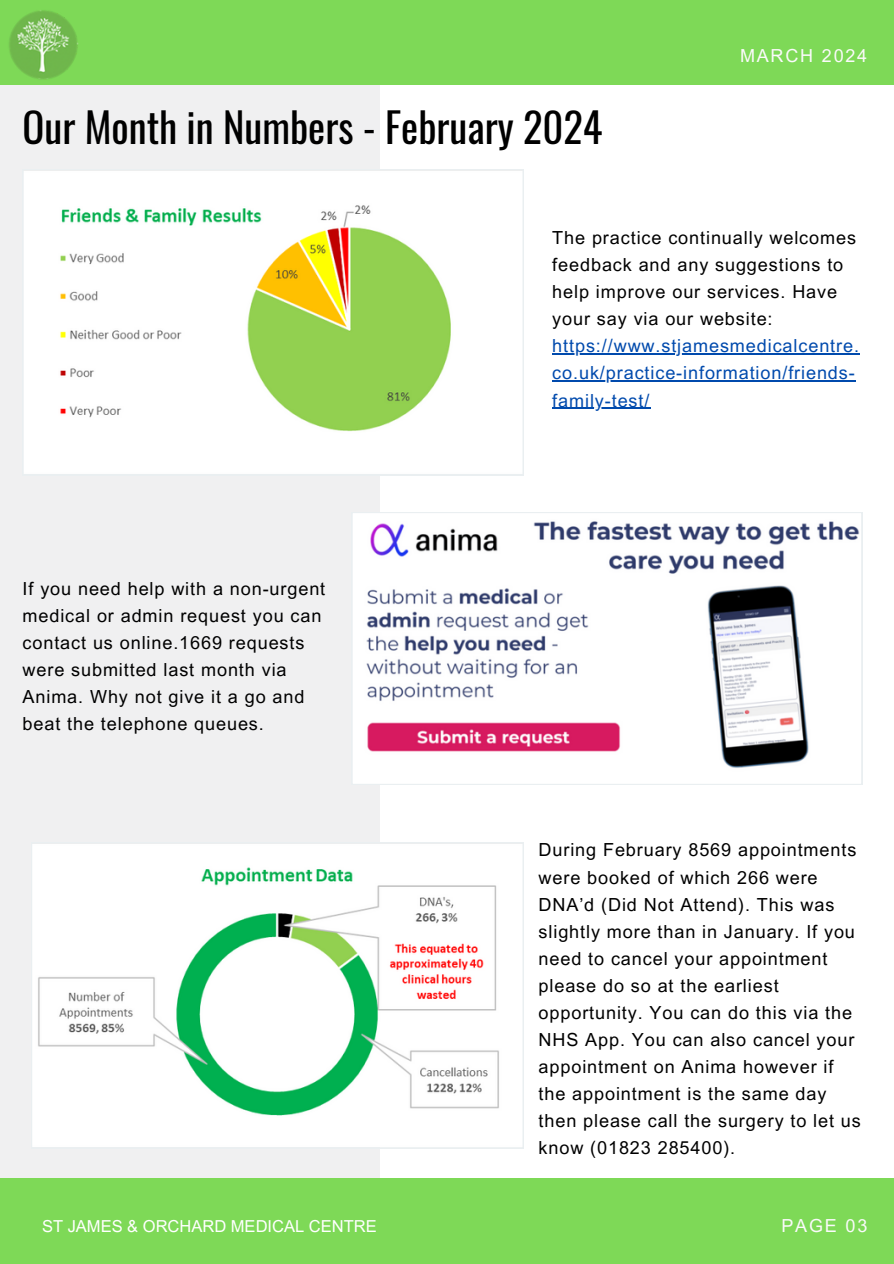
<style>
.page{position:relative;width:894px;height:1264px;background:#fff}
.page>*{position:absolute;margin:0;border:0;box-sizing:border-box;transform-origin:0 0}
.t1{font:40.65px "Oswald";color:#000}
.t2{font:18px/27px "Arial MT Pro";letter-spacing:.05em;color:#000}
.t3{font:18px/27px "Arial MT Pro";letter-spacing:.05em;color:#004aad}
.t4{font:18px "Arial MT Pro";letter-spacing:.1em;color:#fafafa}
.t5{font:16.5px "Arial MT Pro";color:#fff}
</style>
<div class="page">
<div style="left:0;top:85px;width:379px;height:1108px;background:#f0f0f1"></div>
<svg style="left:32px;top:842px;width:491px;height:306px"></svg>
<svg style="left:24px;top:169px;width:499px;height:306px"></svg>
<div style="left:0;top:0;width:893px;height:85px;background:#7ed957"></div>
<div style="left:0;top:1177px;width:893px;height:86px;background:#7ed957"></div>
<svg style="left:353px;top:512px;width:509px;height:273px"></svg>
<hr style="left:552px;top:353px;width:307px;height:2px;background:#004aad">
<hr style="left:552px;top:380px;width:303px;height:2px;background:#004aad">
<hr style="left:552px;top:407px;width:98px;height:2px;background:#004aad">
<h1 class="t1" style="left:23px;top:96px;width:581px">Our Month in Numbers - February 2024</h1>
<p class="t4" style="left:739px;top:49px;width:129px">MARCH 2024</p>
<p class="t2" style="left:23px;top:577px;width:304px">If you need help with a non-urgent medical or admin request you can contact us online.1669 requests were submitted last month via<br>Anima. Why not give it a go and beat the telephone queues.</p>
<p class="t2" style="left:552px;top:227px;width:305px">The practice continually welcomes feedback and any suggestions to help improve our services. Have your say via our website:</p>
<p class="t3" style="left:552px;top:335px;width:308px">https://www.stjamesmedicalcentre. co.uk/practice-information/friends&shy;family-test/</p>
<p class="t2" style="left:538px;top:838px;width:324px">During February 8569 appointments were booked of which 266 were<br>DNA’d (Did Not Attend). This was slightly more than in January. If you need to cancel your appointment please do so at the earliest opportunity. You can do this via the<br>NHS App. You can also cancel your appointment on Anima however if the appointment is the same day then please call the surgery to let us know (01823 285400).</p>
<p class="t5" style="left:42px;top:1219px;width:336px">ST JAMES &amp; ORCHARD MEDICAL CENTRE</p>
<p class="t4" style="left:781px;top:1218px;width:87px">PAGE 03</p>
</div>
